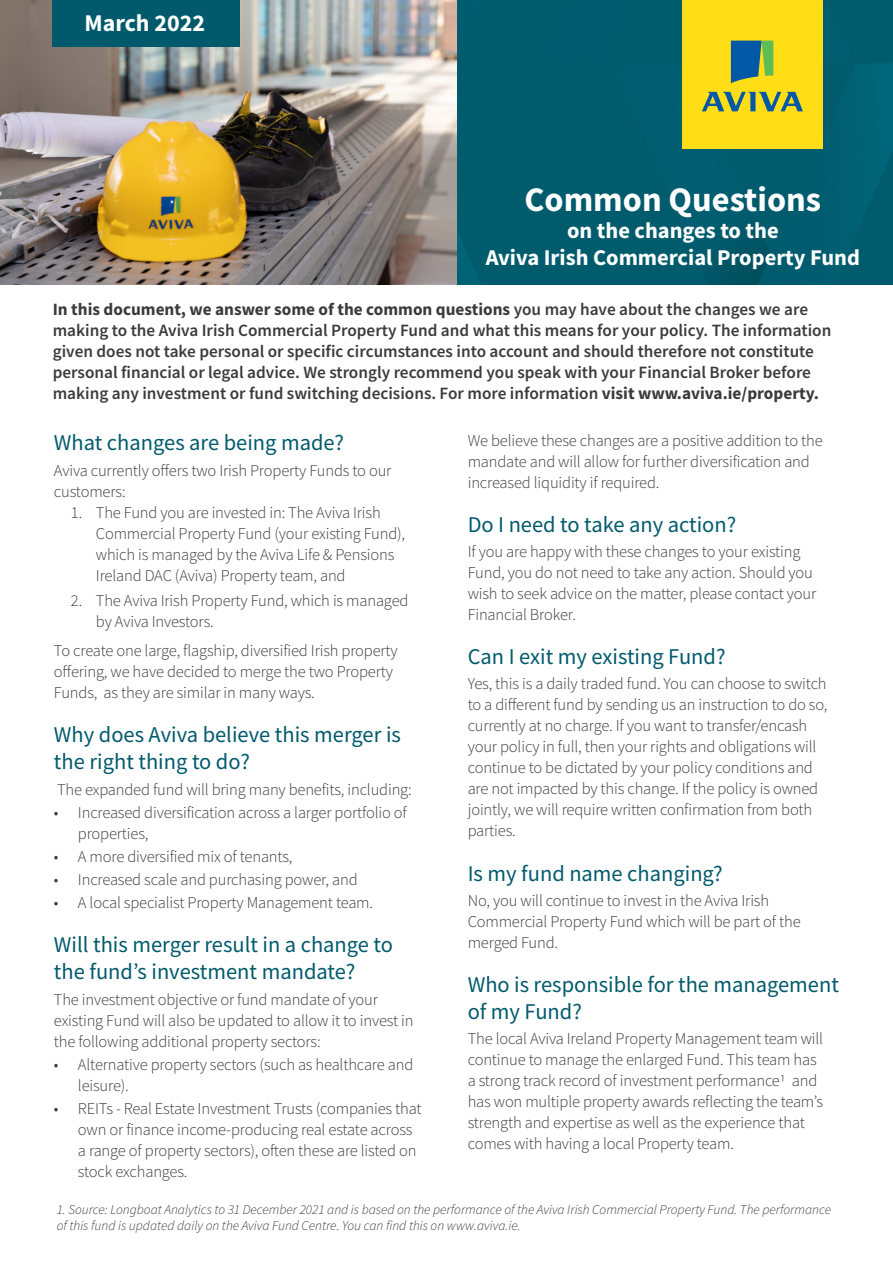
<style>
.page{position:relative;width:893px;height:1263px;background:#fff}
.page>*{position:absolute;margin:0;border:0;box-sizing:border-box;transform-origin:0 0}
.Heading{font:700 34.5px "Source Sans Pro";color:#fff}
.Heading-2{font:700 24px "Source Sans Pro";color:#fff}
.question_property{font:22.5px/27px "Source Sans Pro";color:#005a6c}
.Heading-3{font:700 22.5px/27px "Source Sans Pro";color:#fff;text-align:center}
.property_body{font:600 17.25px/21px "Source Sans Pro";color:#3b3b3b}
.property_body-2{font:300 16.5px/21px "Source Sans Pro";letter-spacing:-.01em;color:#3b3b3b}
.property_body-3{font:italic 300 13.5px/16.2px "Source Sans Pro";color:#3b3b3b}
.s1{font-weight:700}
</style>
<div class="page">
<div style="left:456px;top:0;width:437px;height:285px;background:#005c6d"></div>
<img style="left:0;top:0;width:456px;height:285px">
<div style="left:52px;top:0;width:187px;height:47px;background:#005a6c"></div>
<div style="left:682px;top:0;width:141px;height:149px;background:#ffdd17"></div>
<svg style="left:731px;top:41px;width:42px;height:42px"></svg>
<svg style="left:702px;top:92px;width:101px;height:19px"></svg>
<p class="Heading-2" style="left:84px;top:7px;width:122px">March 2022</p>
<p class="Heading" style="left:524px;top:176px;width:298px">Common Questions</p>
<p class="Heading-3" style="left:486px;top:217px;width:376px">on the changes to the<br>Aviva Irish Commercial Property Fund</p>
<p class="property_body" style="left:53px;top:298px;width:780px"><span class="s1">In this document, we answer some of the common questions</span> you may have about the changes we are making to the Aviva Irish Commercial Property Fund and what this means for your policy. The information given does not take personal or specific circumstances into account and should therefore not constitute personal financial or legal advice. We strongly recommend you speak with your Financial Broker before making any investment or fund switching decisions. For more information <span class="s1">visit www.aviva.ie/property.</span></p>
<p class="question_property" style="left:54px;top:429px;width:292px">What changes are being made?</p>
<p class="property_body-2" style="left:54px;top:460px;width:339px">Aviva currently offers two Irish Property Funds to our customers:</p>
<p class="property_body-2" style="left:96px;top:502px;width:311px;text-indent:-25px">1. The Fund you are invested in: The Aviva Irish Commercial Property Fund (your existing Fund), which is managed by the Aviva Life &amp; Pensions Ireland DAC (Aviva) Property team, and</p>
<p class="property_body-2" style="left:96px;top:590px;width:314px;text-indent:-25px">2. The Aviva Irish Property Fund, which is managed by Aviva Investors.</p>
<p class="property_body-2" style="left:54px;top:640px;width:345px">To create one large, flagship, diversified Irish property offering, we have decided to merge the two Property<br>Funds, as they are similar in many ways.</p>
<p class="question_property" style="left:54px;top:721px;width:349px">Why does Aviva believe this merger is the right thing to do?</p>
<p class="property_body-2" style="left:57px;top:779px;width:356px">The expanded fund will bring many benefits, including:</p>
<p class="property_body-2" style="left:78px;top:802px;width:330px;text-indent:-24px">• Increased diversification across a larger portfolio of properties,</p>
<p class="property_body-2" style="left:54px;top:846px;width:240px">• A more diversified mix of tenants,</p>
<p class="property_body-2" style="left:54px;top:869px;width:305px">• Increased scale and purchasing power, and</p>
<p class="property_body-2" style="left:54px;top:892px;width:321px">• A local specialist Property Management team.</p>
<p class="question_property" style="left:54px;top:931px;width:341px">Will this merger result in a change to the fund’s investment mandate?</p>
<p class="property_body-2" style="left:54px;top:988px;width:361px">The investment objective or fund mandate of your existing Fund will also be updated to allow it to invest in the following additional property sectors:</p>
<p class="property_body-2" style="left:78px;top:1054px;width:337px;text-indent:-24px">• Alternative property sectors (such as healthcare and leisure).</p>
<p class="property_body-2" style="left:78px;top:1098px;width:345px;text-indent:-24px">• REITs - Real Estate Investment Trusts (companies that own or finance income-producing real estate across a range of property sectors), often these are listed on stock exchanges.</p>
<p class="property_body-2" style="left:468px;top:430px;width:356px">We believe these changes are a positive addition to the mandate and will allow for further diversification and increased liquidity if required.</p>
<p class="question_property" style="left:468px;top:511px;width:270px">Do I need to take any action?</p>
<p class="property_body-2" style="left:468px;top:541px;width:350px">If you are happy with these changes to your existing Fund, you do not need to take any action. Should you wish to seek advice on the matter, please contact your Financial Broker.</p>
<p class="question_property" style="left:468px;top:643px;width:259px">Can I exit my existing Fund?</p>
<p class="property_body-2" style="left:468px;top:673px;width:361px">Yes, this is a daily traded fund. You can choose to switch to a different fund by sending us an instruction to do so, currently at no charge. If you want to transfer/encash your policy in full, then your rights and obligations will continue to be dictated by your policy conditions and are not impacted by this change. If the policy is owned jointly, we will require written confirmation from both parties.</p>
<p class="question_property" style="left:468px;top:859px;width:256px">Is my fund name changing?</p>
<p class="property_body-2" style="left:468px;top:890px;width:334px">No, you will continue to invest in the Aviva Irish<br>Commercial Property Fund which will be part of the merged Fund.</p>
<p class="question_property" style="left:468px;top:971px;width:373px">Who is responsible for the management of my Fund?</p>
<p class="property_body-2" style="left:468px;top:1028px;width:357px">The local Aviva Ireland Property Management team will continue to manage the enlarged Fund. This team has a strong track record of investment performance1 and has won multiple property awards reflecting the team’s strength and expertise as well as the experience that comes with having a local Property team.</p>
<p class="property_body-3" style="left:57px;top:1201px;width:776px">1. Source: Longboat Analytics to 31 December 2021 and is based on the performance of the Aviva Irish Commercial Property Fund. The performance of this fund is updated daily on the Aviva Fund Centre. You can find this on www.aviva.ie.</p>
</div>
